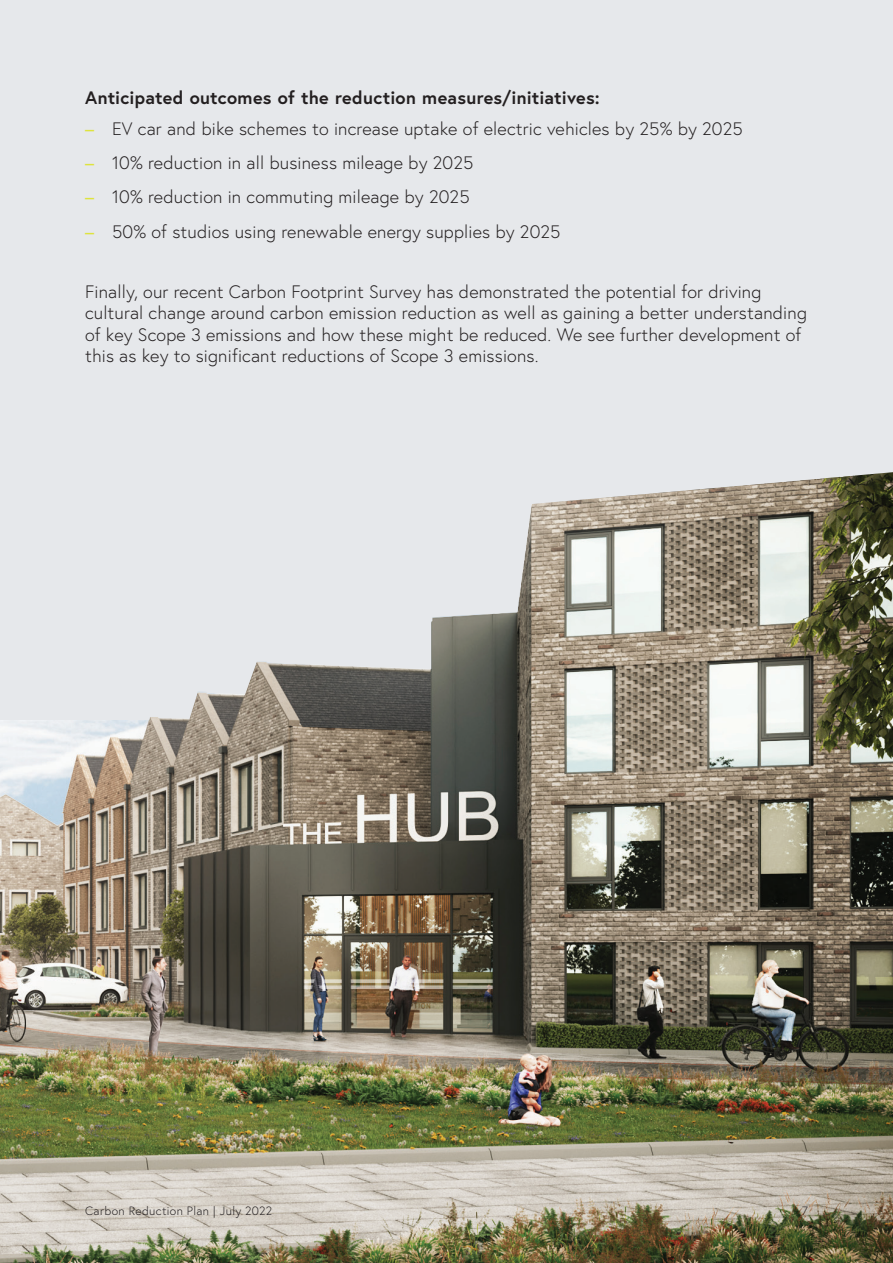
<style>
.page{position:relative;width:893px;height:1263px;background:#e6e8eb}
.page>*{position:absolute;margin:0;border:0;box-sizing:border-box;transform-origin:0 0}
.Large_Paragraph_Text__12pt{font:300 18px/21.6px "Europa";letter-spacing:.01em;color:#231f20}
.Large_Title_-_Paragraph__12pt{font:700 18px "Europa";letter-spacing:.01em;color:#231f20}
.t1{font:300 12px "Europa";letter-spacing:.03em;color:#231f20}
.s1{font-weight:400;color:#dee33e}
</style>
<div class="page">
<img style="left:0;top:720px;width:893px;height:543px">
<img style="left:188px;top:472px;width:705px;height:276px">
<img style="left:148px;top:717px;width:41px;height:8px">
<p class="Large_Title_-_Paragraph__12pt" style="left:85px;top:85px;width:516px">Anticipated outcomes of the reduction measures/initiatives:</p>
<p class="Large_Paragraph_Text__12pt" style="left:85px;top:117px;width:659px"><span class="s1">–</span> EV car and bike schemes to increase uptake of electric vehicles by 25% by 2025</p>
<p class="Large_Paragraph_Text__12pt" style="left:85px;top:152px;width:390px"><span class="s1">–</span> 10% reduction in all business mileage by 2025</p>
<p class="Large_Paragraph_Text__12pt" style="left:85px;top:186px;width:386px"><span class="s1">–</span> 10% reduction in commuting mileage by 2025</p>
<p class="Large_Paragraph_Text__12pt" style="left:85px;top:220px;width:477px"><span class="s1">–</span> 50% of studios using renewable energy supplies by 2025</p>
<p class="Large_Paragraph_Text__12pt" style="left:85px;top:280px;width:723px">Finally, our recent Carbon Footprint Survey has demonstrated the potential for driving cultural change around carbon emission reduction as well as gaining a better understanding of key Scope 3 emissions and how these might be reduced. We see further development of this as key to significant reductions of Scope 3 emissions.</p>
<p class="t1" style="left:85px;top:1203px;width:189px">Carbon Reduction Plan | July 2022</p>
<p class="t1" style="left:802px;top:1203px;width:8px">7</p>
</div>
